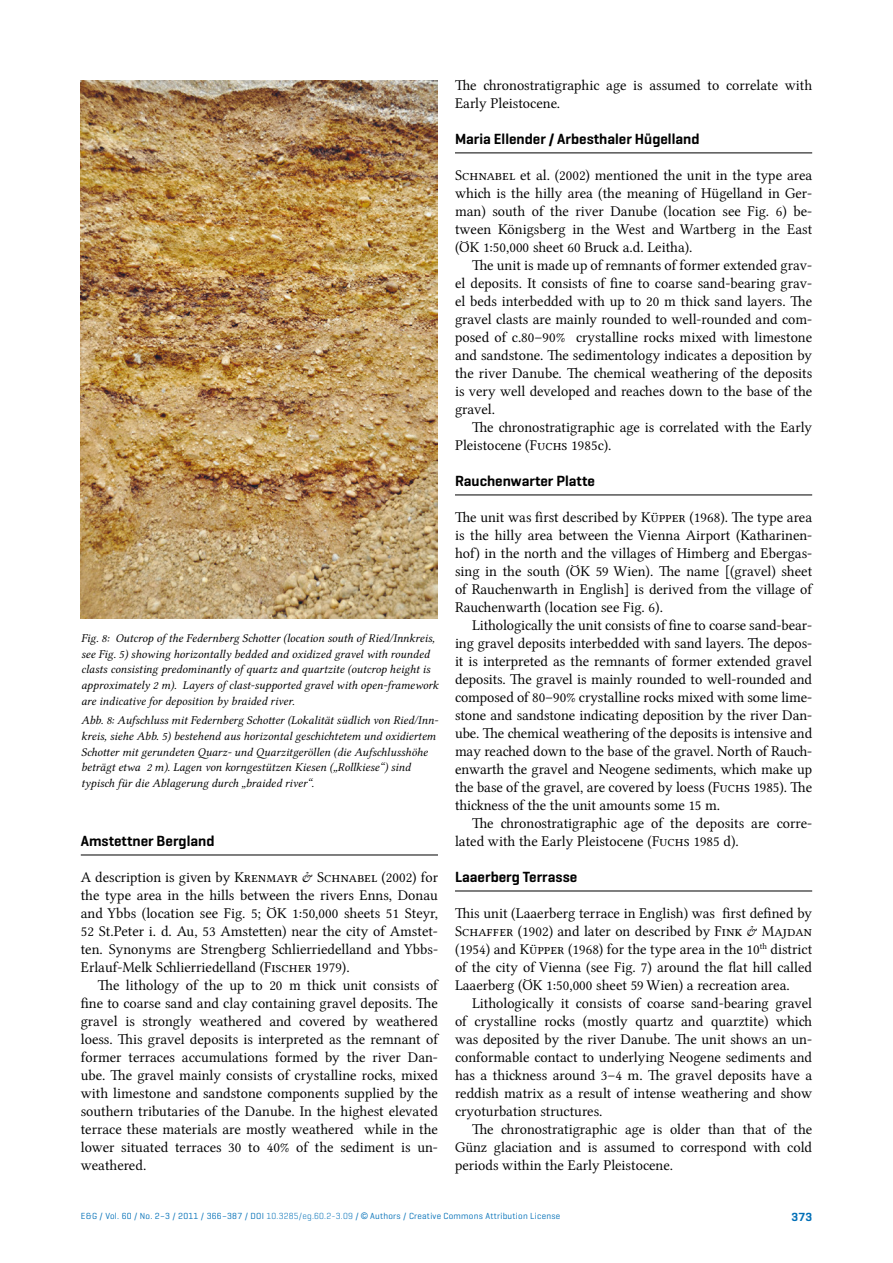
<style>
.page{position:relative;width:893px;height:1263px;background:#fff}
.page>*{position:absolute;margin:0;border:0;box-sizing:border-box;transform-origin:0 0}
.t1{font:15px/18px "Lin Libertine O";color:#000;text-align:justify}
.t2{font:600 15px "Geogrotesque";color:#000}
.t3{font:12px/15.6px "Lin Libertine OI";color:#000}
.t4{font:600 12px "Geogrotesque";color:#006fb7}
.t5{font:9px "Geogrotesque";letter-spacing:.025em;color:#006fb7}
.s1{font-weight:300}
.s2{font-family:"Arial"}
</style>
<div class="page">
<hr style="left:81px;top:855px;width:357px;height:1px;background:#000">
<hr style="left:455px;top:153px;width:357px;height:1px;background:#000">
<hr style="left:455px;top:495px;width:357px;height:1px;background:#000">
<hr style="left:455px;top:891px;width:357px;height:1px;background:#000">
<img style="left:81px;top:81px;width:357px;height:538px">
<p class="t3" style="left:81px;top:631px;width:359px">Fig. 8: Outcrop of the Federnberg Schotter (location south of Ried/Innkreis, see Fig. 5) showing horizontally bedded and oxidized gravel with rounded clasts consisting predominantly of quartz and quartzite (outcrop height is approximately 2 m). Layers of clast-supported gravel with open-framework are indicative for deposition by braided river.</p>
<p class="t3" style="left:81px;top:713px;width:359px">Abb. 8: Aufschluss mit Federnberg Schotter (Lokalität südlich von Ried/Inn&shy;kreis, siehe Abb. 5) bestehend aus horizontal geschichtetem und oxidiertem Schotter mit gerundeten Quarz- und Quarzitgeröllen (die Aufschlusshöhe beträgt etwa 2 m). Lagen von korngestützen Kiesen („Rollkiese“) sind typisch für die Ablagerung durch „braided river“.</p>
<p class="t2" style="left:81px;top:832px;width:135px">Amstettner Bergland</p>
<p class="t1" style="left:81px;top:868px;width:359px">A description is given by Krenmayr &amp; Schnabel (2002) for the type area in the hills between the rivers Enns, Donau and Ybbs (location see Fig. 5; ÖK 1:50,000 sheets 51 Steyr, 52 St.Peter i. d. Au, 53 Amstetten) near the city of Amstet&shy;ten. Synonyms are Strengberg Schlierriedelland and Ybbs-Erlauf-Melk Schlierriedelland (Fischer 1979).</p>
<p class="t1" style="left:81px;top:976px;width:359px;text-indent:17px">The lithology of the up to 20 m thick unit consists of fine to coarse sand and clay containing gravel deposits. The gravel is strongly weathered and covered by weathered loess. This gravel deposits is interpreted as the remnant of former terraces accumulations formed by the river Dan&shy;ube. The gravel mainly consists of crystalline rocks, mixed with limestone and sandstone components supplied by the southern tributaries of the Danube. In the highest elevated terrace these materials are mostly weathered while in the lower situated terraces 30 to 40% of the sediment is un&shy;weathered.</p>
<p class="t1" style="left:455px;top:76px;width:359px">The chronostratigraphic age is assumed to correlate with<br>Early Pleistocene.</p>
<p class="t2" style="left:455px;top:130px;width:246px">Maria Ellender / Arbesthaler Hügelland</p>
<p class="t1" style="left:455px;top:166px;width:359px">Schnabel et al. (2002) mentioned the unit in the type area which is the hilly area (the meaning of Hügelland in Ger&shy;man) south of the river Danube (location see Fig. 6) be&shy;tween Königsberg in the West and Wartberg in the East (ÖK 1:50,000 sheet 60 Bruck a.d. Leitha).</p>
<p class="t1" style="left:455px;top:256px;width:359px;text-indent:17px">The unit is made up of remnants of former extended grav&shy;el deposits. It consists of fine to coarse sand-bearing grav&shy;el beds interbedded with up to 20 m thick sand layers. The gravel clasts are mainly rounded to well-rounded and com&shy;posed of c.80–90% crystalline rocks mixed with limestone and sandstone. The sedimentology indicates a deposition by the river Danube. The chemical weathering of the deposits is very well developed and reaches down to the base of the gravel.</p>
<p class="t1" style="left:455px;top:418px;width:359px;text-indent:17px">The chronostratigraphic age is correlated with the Early<br>Pleistocene (Fuchs 1985c).</p>
<p class="t2" style="left:455px;top:472px;width:141px">Rauchenwarter Platte</p>
<p class="t1" style="left:455px;top:508px;width:359px">The unit was first described by Küpper (1968). The type area is the hilly area between the Vienna Airport (Katharinen&shy;hof) in the north and the villages of Himberg and Ebergas&shy;sing in the south (ÖK 59 Wien). The name [(gravel) sheet of Rauchenwarth in English] is derived from the village of Rauchenwarth (location see Fig. 6).</p>
<p class="t1" style="left:455px;top:616px;width:359px;text-indent:17px">Lithologically the unit consists of fine to coarse sand-bear&shy;ing gravel deposits interbedded with sand layers. The depos&shy;it is interpreted as the remnants of former extended gravel deposits. The gravel is mainly rounded to well-rounded and composed of 80–90% crystalline rocks mixed with some lime&shy;stone and sandstone indicating deposition by the river Dan&shy;ube. The chemical weathering of the deposits is intensive and may reached down to the base of the gravel. North of Rauch&shy;enwarth the gravel and Neogene sediments, which make up the base of the gravel, are covered by loess (Fuchs 1985). The thickness of the the unit amounts some 15 m.</p>
<p class="t1" style="left:455px;top:814px;width:359px;text-indent:17px">The chronostratigraphic age of the deposits are corre&shy;lated with the Early Pleistocene (Fuchs 1985 d).</p>
<p class="t2" style="left:455px;top:868px;width:124px">Laaerberg Terrasse</p>
<p class="t1" style="left:455px;top:904px;width:359px">This unit (Laaerberg terrace in English) was first defined by Schaffer (1902) and later on described by Fink &amp; Majdan (1954) and Küpper (1968) for the type area in the 10<sup>th</sup> district of the city of Vienna (see Fig. 7) around the flat hill called Laaerberg (ÖK 1:50,000 sheet 59 Wien) a recreation area.</p>
<p class="t1" style="left:455px;top:994px;width:359px;text-indent:17px">Lithologically it consists of coarse sand-bearing gravel of crystalline rocks (mostly quartz and quarztite) which was deposited by the river Danube. The unit shows an un&shy;conformable contact to underlying Neogene sediments and has a thickness around 3–4 m. The gravel deposits have a reddish matrix as a result of intense weathering and show cryoturbation structures.</p>
<p class="t1" style="left:455px;top:1120px;width:359px;text-indent:17px">The chronostratigraphic age is older than that of the Günz glaciation and is assumed to correspond with cold periods within the Early Pleistocene.</p>
<p class="t5" style="left:81px;top:1210px;width:481px">E&amp;G / Vol. 60 / No. 2–3 / 2011 / 366–387 / DOI <span class="s1">10.3285/eg.60.2-3.09</span> / <span class="s2">©</span> Authors / Creative Commons Attribution License</p>
<p class="t4" style="left:791px;top:1209px;width:22px">373</p>
</div>
